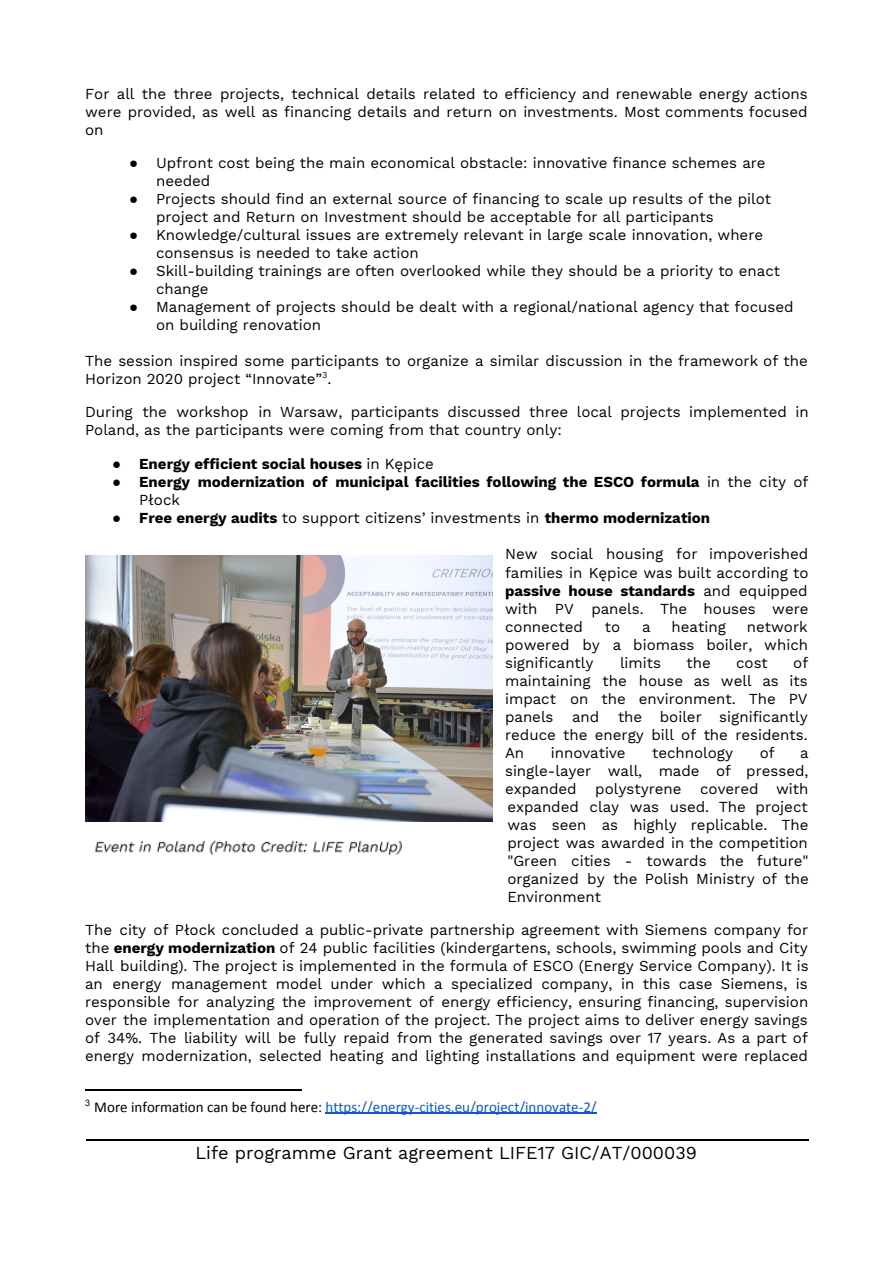
<style>
.page{position:relative;width:894px;height:1265px;background:#fff}
.page>*{position:absolute;margin:0;border:0;box-sizing:border-box;transform-origin:0 0}
.t1{font:18px "Work Sans";color:#000}
.t2{font:15px/18px "Work Sans";color:#000}
.t3{font:700 15px/18px "Work Sans";color:#000}
.t4{font:15px "Calibri";color:#15c}
.s1{font-family:"Arial"}
.s2{font-family:"Arial";font-weight:400}
.s3{font-weight:400}
.s4{font-weight:700}
.s5{color:#000}
</style>
<div class="page">
<hr style="left:86px;top:1089px;width:216px;height:1px;background:#000">
<hr style="left:86px;top:1139px;width:722px;height:2px;background:#000">
<hr style="left:325px;top:1112px;width:272px;height:2px;background:#15c">
<img style="left:86px;top:555px;width:406px;height:266px">
<img style="left:94px;top:840px;width:308px;height:16px">
<p class="t2" style="left:85px;top:85px;width:724px;text-align:justify">For all the three projects, technical details related to efficiency and renewable energy actions were provided, as well as financing details and return on investments. Most comments focused on</p>
<p class="t2" style="left:156px;top:154px;width:611px;text-indent:-27px"><span class="s1">●</span> Upfront cost being the main economical obstacle: innovative finance schemes are needed</p>
<p class="t2" style="left:156px;top:190px;width:617px;text-indent:-27px"><span class="s1">●</span> Projects should find an external source of financing to scale up results of the pilot project and Return on Investment should be acceptable for all participants</p>
<p class="t2" style="left:156px;top:226px;width:609px;text-indent:-27px"><span class="s1">●</span> Knowledge/cultural issues are extremely relevant in large scale innovation, where consensus is needed to take action</p>
<p class="t2" style="left:156px;top:262px;width:626px;text-indent:-27px"><span class="s1">●</span> Skill-building trainings are often overlooked while they should be a priority to enact change</p>
<p class="t2" style="left:156px;top:298px;width:639px;text-indent:-27px"><span class="s1">●</span> Management of projects should be dealt with a regional/national agency that focused on building renovation</p>
<p class="t2" style="left:85px;top:352px;width:724px">The session inspired some participants to organize a similar discussion in the framework of the<br>Horizon 2020 project “Innovate” .<sup>3</sup></p>
<p class="t2" style="left:85px;top:402px;width:725px">During the workshop in Warsaw, participants discussed three local projects implemented in<br>Poland, as the participants were coming from that country only:</p>
<p class="t3" style="left:112px;top:454px;width:323px"><span class="s2">●</span> Energy efficient social houses <span class="s3">in Kępice</span></p>
<p class="t3" style="left:139px;top:472px;width:671px;text-indent:-27px"><span class="s2">●</span> Energy modernization of municipal facilities following the ESCO formula <span class="s3">in the city of<br>Płock</span></p>
<p class="t3" style="left:112px;top:508px;width:600px"><span class="s2">●</span> Free energy audits <span class="s3">to support citizens’ investments in</span> thermo modernization</p>
<p class="t2" style="left:505px;top:544px;width:305px;text-align:justify">New social housing for impoverished families in Kępice was built according to <span class="s4">passive house standards</span> and equipped with PV panels. The houses were connected</p>
<p class="t2" style="left:505px;top:618px;width:305px;text-align:justify;text-indent:242px">network powered by a biomass boiler, which significantly</p>
<p class="t2" style="left:605px;top:618px;width:17px">to</p>
<p class="t2" style="left:642px;top:618px;width:10px">a</p>
<p class="t2" style="left:672px;top:618px;width:56px">heating</p>
<p class="t2" style="left:505px;top:654px;width:305px;text-align:justify;text-indent:288px">of maintaining the house as well as its impact on the environment. The PV panels and the boiler significantly reduce the energy bill of the residents.<br>An</p>
<p class="t2" style="left:620px;top:654px;width:43px">limits</p>
<p class="t2" style="left:686px;top:654px;width:26px">the</p>
<p class="t2" style="left:736px;top:654px;width:33px">cost</p>
<p class="t2" style="left:551px;top:744px;width:76px">innovative</p>
<p class="t2" style="left:652px;top:744px;width:83px">technology</p>
<p class="t2" style="left:760px;top:744px;width:17px">of</p>
<p class="t2" style="left:505px;top:744px;width:305px;text-align:justify;text-indent:295px">a single-layer wall, made of pressed, expanded polystyrene covered with expanded clay was used. The project was seen as highly replicable. The project was awarded in the competition "Green cities - towards the future" organized by the Polish Ministry of the Environment</p>
<p class="t2" style="left:85px;top:920px;width:725px;text-align:justify">The city of Płock concluded a public-private partnership agreement with Siemens company for the <span class="s4">energy modernization</span> of 24 public facilities (kindergartens, schools, swimming pools and City Hall building). The project is implemented in the formula of ESCO (Energy Service Company). It is an energy management model under which a specialized company, in this case Siemens, is responsible for analyzing the improvement of energy efficiency, ensuring financing, supervision over the implementation and operation of the project. The project aims to deliver energy savings of 34%. The liability will be fully repaid from the generated savings over 17 years. As a part of energy modernization, selected heating and lighting installations and equipment were replaced</p>
<p class="t4" style="left:85px;top:1100px;width:513px"><sup>3</sup> <span class="s5">More information can be found here:</span> https://energy-cities.eu/project/innovate-2/</p>
<p class="t1" style="left:195px;top:1142px;width:503px">Life programme Grant agreement LIFE17 GIC/AT/000039</p>
</div>
